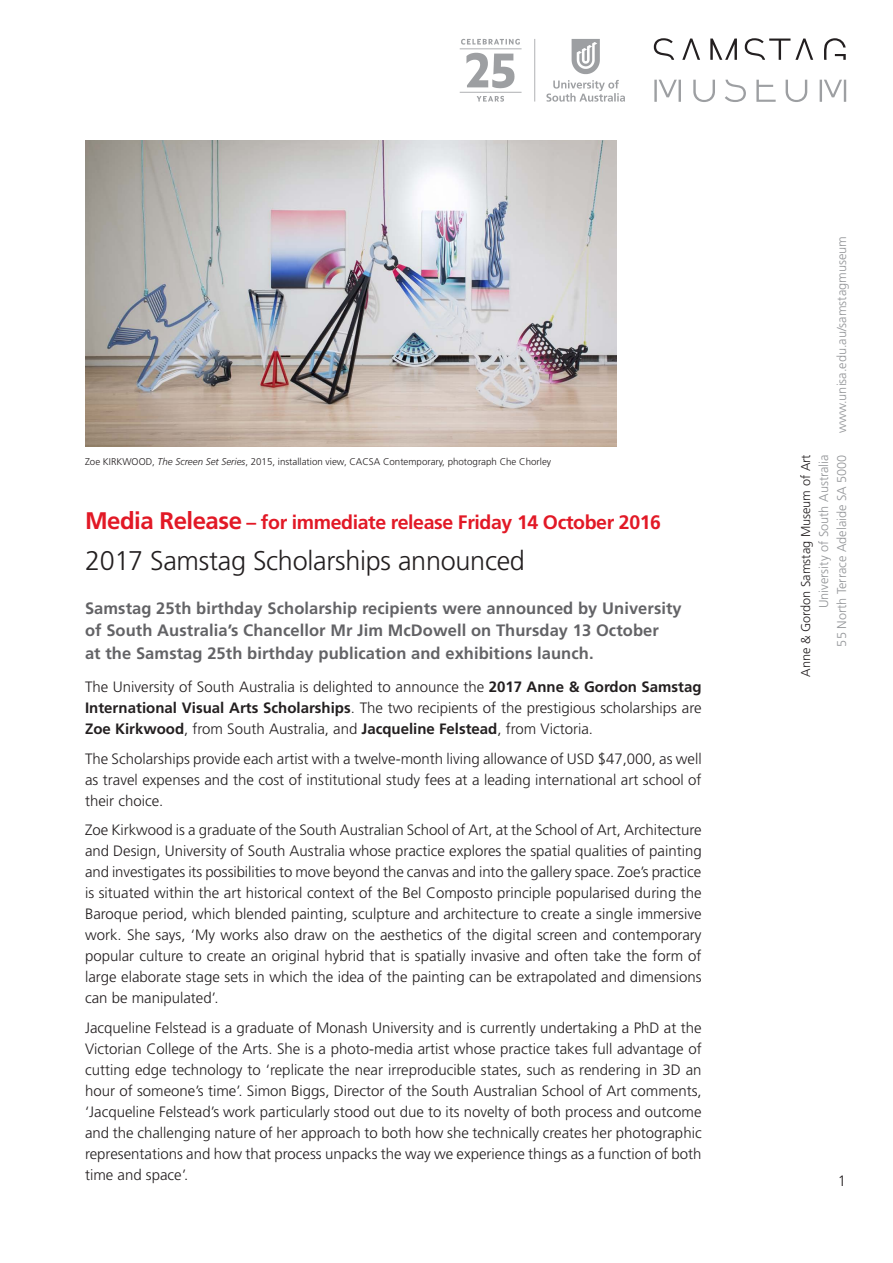
<style>
.page{position:relative;width:893px;height:1263px;background:#fff}
.page>*{position:absolute;margin:0;border:0;box-sizing:border-box;transform-origin:0 0}
.Media_R_heading{font:300 27px "Frutiger";letter-spacing:-.01em;color:#231f20}
.Media_R_red_heading{font:700 19.5px "Frutiger";letter-spacing:-.02em;color:#e21926}
.MR_bold_intro{font:700 16.5px/22.5px "Frutiger";letter-spacing:.005em;color:#636366}
.Media_R_Body_text{font:300 15px/21px "Frutiger";color:#231f20;text-align:justify}
.SMA_LH_text{font:300 12.75px/18px "Frutiger";color:#939598;text-align:right}
.SMA_LH_text-2{font:300 12.75px "Frutiger";color:#231f20}
.Media_R_caption{font:300 9.75px "Frutiger";color:#231f20}
.s1{font-style:italic}
.s2{font-size:24px}
.s3{font-weight:700}
</style>
<div class="page">
<svg style="left:654px;top:38px;width:192px;height:22px"></svg>
<svg style="left:654px;top:80px;width:192px;height:22px"></svg>
<img style="left:459px;top:38px;width:166px;height:64px">
<img style="left:85px;top:140px;width:532px;height:306px">
<p class="Media_R_caption" style="left:85px;top:456px;width:468px">Zoe KIRKWOOD, <span class="s1">The Screen Set Series</span>, 2015, installation view, CACSA Contemporary, photograph Che Chorley</p>
<p class="Media_R_red_heading" style="left:85px;top:511px;width:578px"><span class="s2">Media Release</span> – for immediate release Friday 14 October 2016</p>
<p class="Media_R_heading" style="left:85px;top:545px;width:441px">2017 Samstag Scholarships announced</p>
<p class="MR_bold_intro" style="left:85px;top:596px;width:598px">Samstag 25th birthday Scholarship recipients were announced by University of South Australia’s Chancellor Mr Jim McDowell on Thursday 13 October<br>at the Samstag 25th birthday publication and exhibitions launch.</p>
<p class="Media_R_Body_text" style="left:85px;top:676px;width:618px">The University of South Australia is delighted to announce the <span class="s3">2017 Anne &amp; Gordon Samstag International Visual Arts Scholarships</span>. The two recipients of the prestigious scholarships are <span class="s3">Zoe Kirkwood</span>, from South Australia, and <span class="s3">Jacqueline Felstead</span>, from Victoria.</p>
<p class="Media_R_Body_text" style="left:85px;top:748px;width:618px">The Scholarships provide each artist with a twelve-month living allowance of USD $47,000, as well as travel expenses and the cost of institutional study fees at a leading international art school of their choice.</p>
<p class="Media_R_Body_text" style="left:85px;top:819px;width:618px">Zoe Kirkwood is a graduate of the South Australian School of Art, at the School of Art, Architecture and Design, University of South Australia whose practice explores the spatial qualities of painting and investigates its possibilities to move beyond the canvas and into the gallery space. Zoe’s practice is situated within the art historical context of the Bel Composto principle popularised during the Baroque period, which blended painting, sculpture and architecture to create a single immersive work. She says, ‘My works also draw on the aesthetics of the digital screen and contemporary popular culture to create an original hybrid that is spatially invasive and often take the form of large elaborate stage sets in which the idea of the painting can be extrapolated and dimensions can be manipulated’.</p>
<p class="Media_R_Body_text" style="left:85px;top:1017px;width:618px">Jacqueline Felstead is a graduate of Monash University and is currently undertaking a PhD at the Victorian College of the Arts. She is a photo-media artist whose practice takes full advantage of cutting edge technology to ‘replicate the near irreproducible states, such as rendering in 3D an hour of someone’s time’. Simon Biggs, Director of the South Australian School of Art comments, ‘Jacqueline Felstead’s work particularly stood out due to its novelty of both process and outcome and the challenging nature of her approach to both how she technically creates her photographic representations and how that process unpacks the way we experience things as a function of both time and space’.</p>
<p class="SMA_LH_text" style="left:833px;top:433px;width:198px;rotate:-90deg">www.unisa.edu.au/samstagmuseum</p>
<p class="SMA_LH_text-2" style="left:799px;top:677px;width:224px;rotate:-90deg">Anne &amp; Gordon Samstag Museum of Art</p>
<p class="SMA_LH_text" style="left:815px;top:646px;width:194px;rotate:-90deg">University of South Australia<br>55 North Terrace Adelaide SA 5000</p>
<p class="Media_R_Body_text" style="left:838px;top:1170px;width:10px">1</p>
</div>
